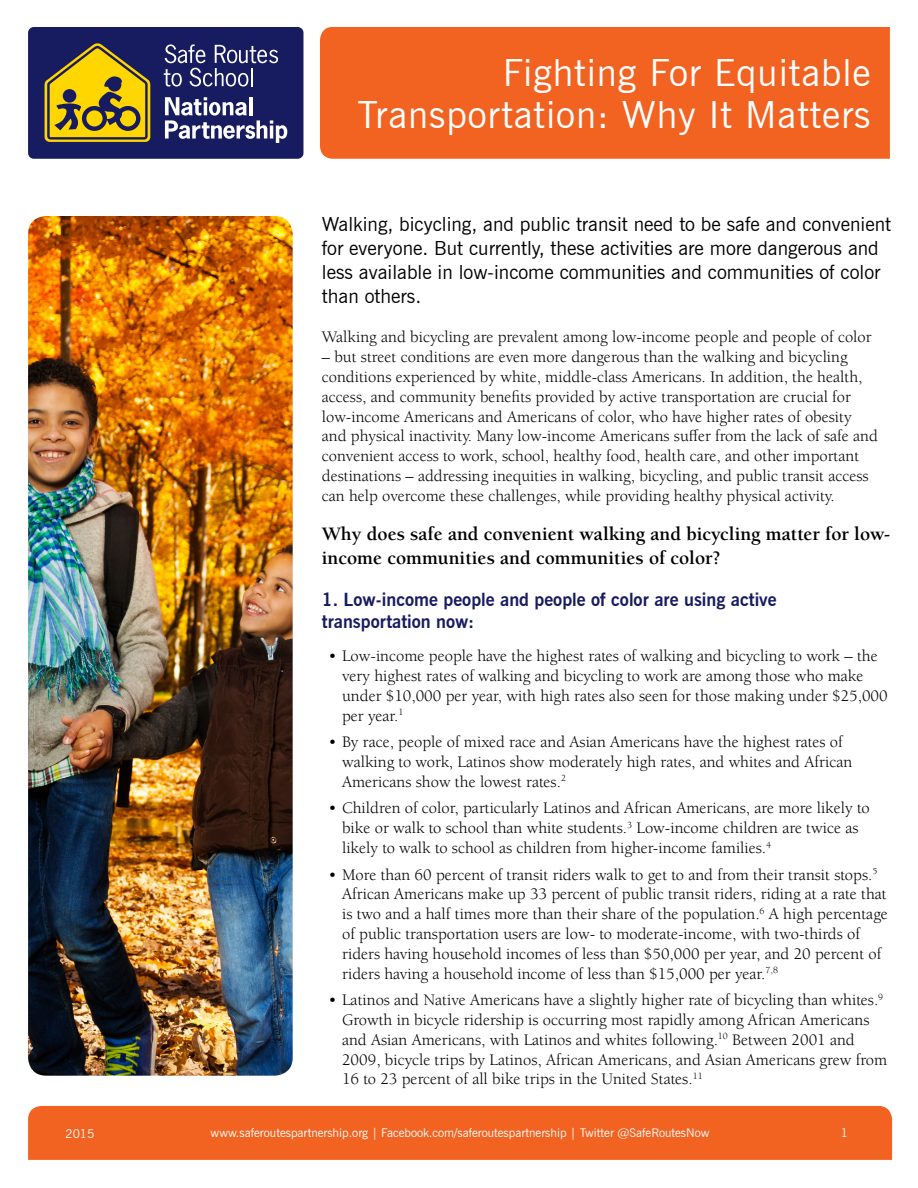
<style>
.page{position:relative;width:918px;height:1188px;background:#fff}
.page>*{position:absolute;margin:0;border:0;box-sizing:border-box;transform-origin:0 0}
.t1{font:37.5px/42px "News Gothic BT";letter-spacing:.025em;color:#fff;text-align:right}
.t2{font:19.5px/24px "News Gothic BT";color:#000}
.t3{font:700 19.5px/23.4px "Berkeley Std";color:#000}
.t4{font:700 18px/21.6px "News Gothic BT";color:#171b60}
.t5{font:16.5px/19.8px "Berkeley Std";color:#000}
.t6{font:12px "News Gothic BT";color:#fff}
</style>
<div class="page">
<div style="left:320px;top:27px;width:570px;height:132px;background:#f26322"></div>
<div style="left:28px;top:27px;width:275px;height:132px;background:#171b60;border-radius:6px"></div>
<svg style="left:45px;top:43px;width:105px;height:99px"></svg>
<svg style="left:164px;top:44px;width:114px;height:43px"></svg>
<svg style="left:165px;top:97px;width:122px;height:46px"></svg>
<div style="left:28px;top:1106px;width:864px;height:54px;background:#f26322"></div>
<img style="left:28px;top:216px;width:265px;height:860px">
<h1 class="t1" style="left:358px;top:52px;width:515px">Fighting For Equitable<br>Transportation: Why It Matters</h1>
<p class="t2" style="left:322px;top:212px;width:571px">Walking, bicycling, and public transit need to be safe and convenient for everyone. But currently, these activities are more dangerous and less available in low-income communities and communities of color than others.</p>
<p class="t5" style="left:322px;top:328px;width:551px">Walking and bicycling are prevalent among low-income people and people of color</p>
<p class="t5" style="left:322px;top:347px;width:558px">– but street conditions are even more dangerous than the walking and bicycling conditions experienced by white, middle-class Americans. In addition, the health, access, and community benefits provided by active transportation are crucial for low-income Americans and Americans of color, who have higher rates of obesity and physical inactivity. Many low-income Americans suffer from the lack of safe and convenient access to work, school, healthy food, health care, and other important destinations – addressing inequities in walking, bicycling, and public transit access can help overcome these challenges, while providing healthy physical activity.</p>
<p class="t3" style="left:322px;top:523px;width:570px">Why does safe and convenient walking and bicycling matter for low&shy;income communities and communities of color?</p>
<p class="t4" style="left:322px;top:589px;width:456px">1. Low-income people and people of color are using active transportation now:</p>
<p class="t5" style="left:342px;top:647px;width:547px;text-indent:-13px">• Low-income people have the highest rates of walking and bicycling to work – the very highest rates of walking and bicycling to work are among those who make under $10,000 per year, with high rates also seen for those making under $25,000 per year.<sup>1</sup></p>
<p class="t5" style="left:342px;top:732px;width:512px;text-indent:-13px">• By race, people of mixed race and Asian Americans have the highest rates of walking to work, Latinos show moderately high rates, and whites and African<br>Americans show the lowest rates.<sup>2</sup></p>
<p class="t5" style="left:342px;top:799px;width:529px;text-indent:-13px">• Children of color, particularly Latinos and African Americans, are more likely to bike or walk to school than white students.<sup>3</sup> Low-income children are twice as likely to walk to school as children from higher-income families.<sup>4</sup></p>
<p class="t5" style="left:342px;top:865px;width:547px;text-indent:-13px">• More than 60 percent of transit riders walk to get to and from their transit stops.<sup>5<br></sup>African Americans make up 33 percent of public transit riders, riding at a rate that is two and a half times more than their share of the population.<sup>6</sup> A high percentage of public transportation users are low- to moderate-income, with two-thirds of riders having household incomes of less than $50,000 per year, and 20 percent of riders having a household income of less than $15,000 per year.<sup>7,8</sup></p>
<p class="t5" style="left:342px;top:990px;width:547px;text-indent:-13px">• Latinos and Native Americans have a slightly higher rate of bicycling than whites.<sup>9<br></sup>Growth in bicycle ridership is occurring most rapidly among African Americans and Asian Americans, with Latinos and whites following.<sup>10</sup> Between 2001 and 2009, bicycle trips by Latinos, African Americans, and Asian Americans grew from 16 to 23 percent of all bike trips in the United States.<sup>11</sup></p>
<p class="t6" style="left:65px;top:1126px;width:30px">2015</p>
<p class="t6" style="left:211px;top:1126px;width:501px">www.saferoutespartnership.org | Facebook.com/saferoutespartnership | Twitter @SafeRoutesNow</p>
<p class="t6" style="left:841px;top:1126px;width:9px">1</p>
</div>
